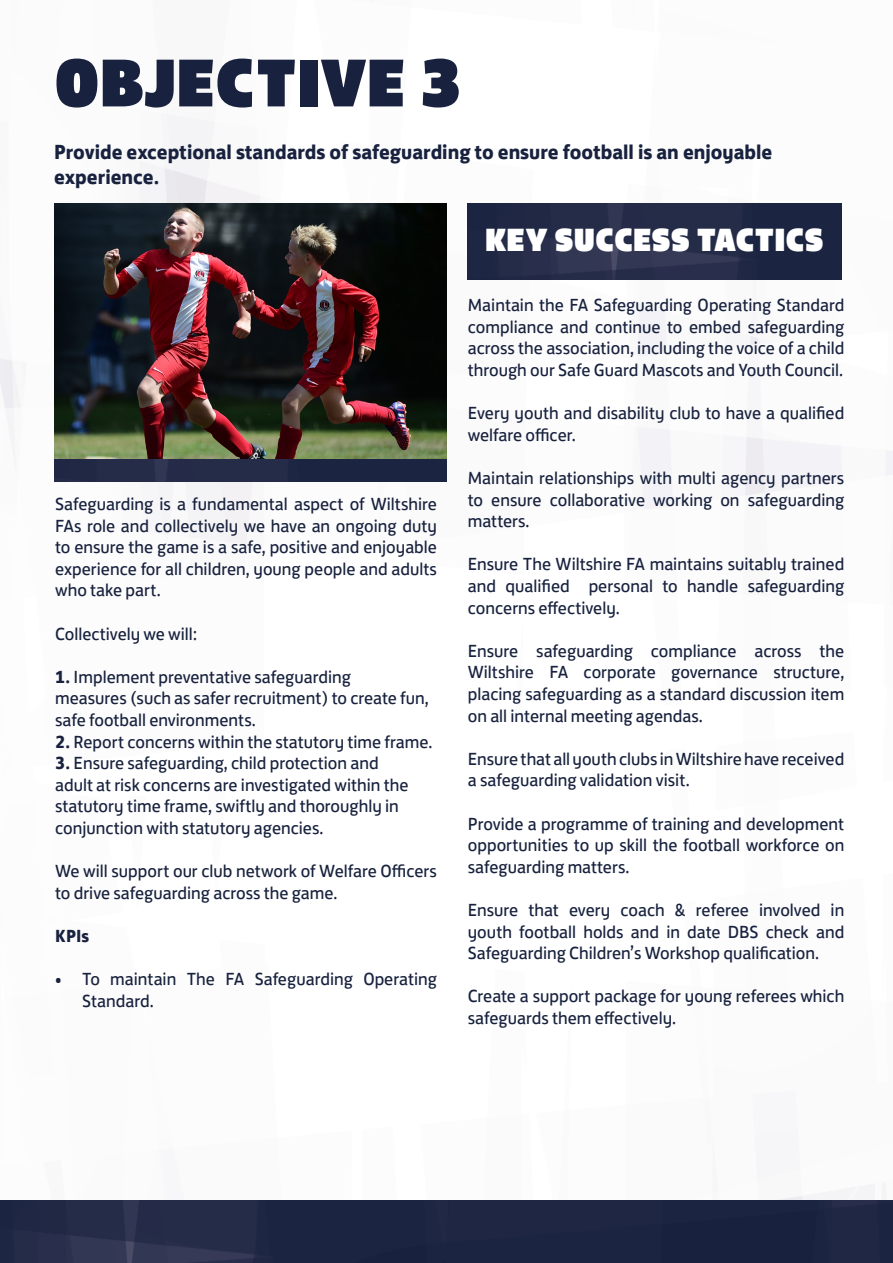
<style>
.page{position:relative;width:893px;height:1263px;background:#fff}
.page>*{position:absolute;margin:0;border:0;box-sizing:border-box;transform-origin:0 0}
.t1{font:69.3px "FS Jack Poster";color:#18223e}
.t2{font:33px "FS Jack Poster";color:#fff}
.t3{font:700 21px/25.2px "FS Jack";color:#18223e}
.t4{font:18px/21.6px "FS Jack";color:#18223e;text-align:justify}
.t5{font:700 18px "FS Jack";color:#18223e}
.s1{font-weight:700}
</style>
<div class="page">
<img style="left:0;top:114px;width:893px;height:1086px">
<img style="left:468px;top:203px;width:373px;height:77px">
<img style="left:0;top:1200px;width:893px;height:63px">
<img style="left:54px;top:458px;width:392px;height:24px">
<img style="left:54px;top:203px;width:392px;height:255px">
<h1 class="t1" style="left:54px;top:23px;width:410px">OBJECTIVE 3</h1>
<p class="t3" style="left:54px;top:137px;width:720px">Provide exceptional standards of safeguarding to ensure football is an enjoyable experience.</p>
<p class="t4" style="left:55px;top:492px;width:383px">Safeguarding is a fundamental aspect of Wiltshire FAs role and collectively we have an ongoing duty to ensure the game is a safe, positive and enjoyable experience for all children, young people and adults who take part.</p>
<p class="t4" style="left:55px;top:621px;width:144px">Collectively we will:</p>
<p class="t4" style="left:55px;top:664px;width:375px;text-align:left"><span class="s1">1.</span> Implement preventative safeguarding<br>measures (such as safer recruitment) to create fun, safe football environments.</p>
<p class="t4" style="left:55px;top:729px;width:379px"><span class="s1">2.</span> Report concerns within the statutory time frame.</p>
<p class="t4" style="left:55px;top:751px;width:355px;text-align:left"><span class="s1">3.</span> Ensure safeguarding, child protection and adult at risk concerns are investigated within the statutory time frame, swiftly and thoroughly in conjunction with statutory agencies.</p>
<p class="t4" style="left:55px;top:859px;width:383px">We will support our club network of Welfare Officers to drive safeguarding across the game.</p>
<p class="t5" style="left:55px;top:921px;width:36px">KPIs</p>
<p class="t4" style="left:82px;top:967px;width:356px;text-indent:-27px">• To maintain The FA Safeguarding Operating<br>Standard.</p>
<h2 class="t2" style="left:485px;top:211px;width:340px">KEY SUCCESS TACTICS</h2>
<p class="t4" style="left:468px;top:293px;width:378px">Maintain the FA Safeguarding Operating Standard compliance and continue to embed safeguarding across the association, including the voice of a child through our Safe Guard Mascots and Youth Council.</p>
<p class="t4" style="left:468px;top:401px;width:378px">Every youth and disability club to have a qualified welfare officer.</p>
<p class="t4" style="left:468px;top:466px;width:378px">Maintain relationships with multi agency partners to ensure collaborative working on safeguarding matters.</p>
<p class="t4" style="left:468px;top:552px;width:378px">Ensure The Wiltshire FA maintains suitably trained and qualified personal to handle safeguarding concerns effectively.</p>
<p class="t4" style="left:468px;top:638px;width:378px">Ensure safeguarding compliance across the Wiltshire FA corporate governance structure, placing safeguarding as a standard discussion item on all internal meeting agendas.</p>
<p class="t4" style="left:468px;top:746px;width:378px">Ensure that all youth clubs in Wiltshire have received a safeguarding validation visit.</p>
<p class="t4" style="left:468px;top:811px;width:378px">Provide a programme of training and development opportunities to up skill the football workforce on safeguarding matters.</p>
<p class="t4" style="left:468px;top:898px;width:378px">Ensure that every coach &amp; referee involved in youth football holds and in date DBS check and Safeguarding Children’s Workshop qualification.</p>
<p class="t4" style="left:468px;top:984px;width:378px">Create a support package for young referees which safeguards them effectively.</p>
</div>
